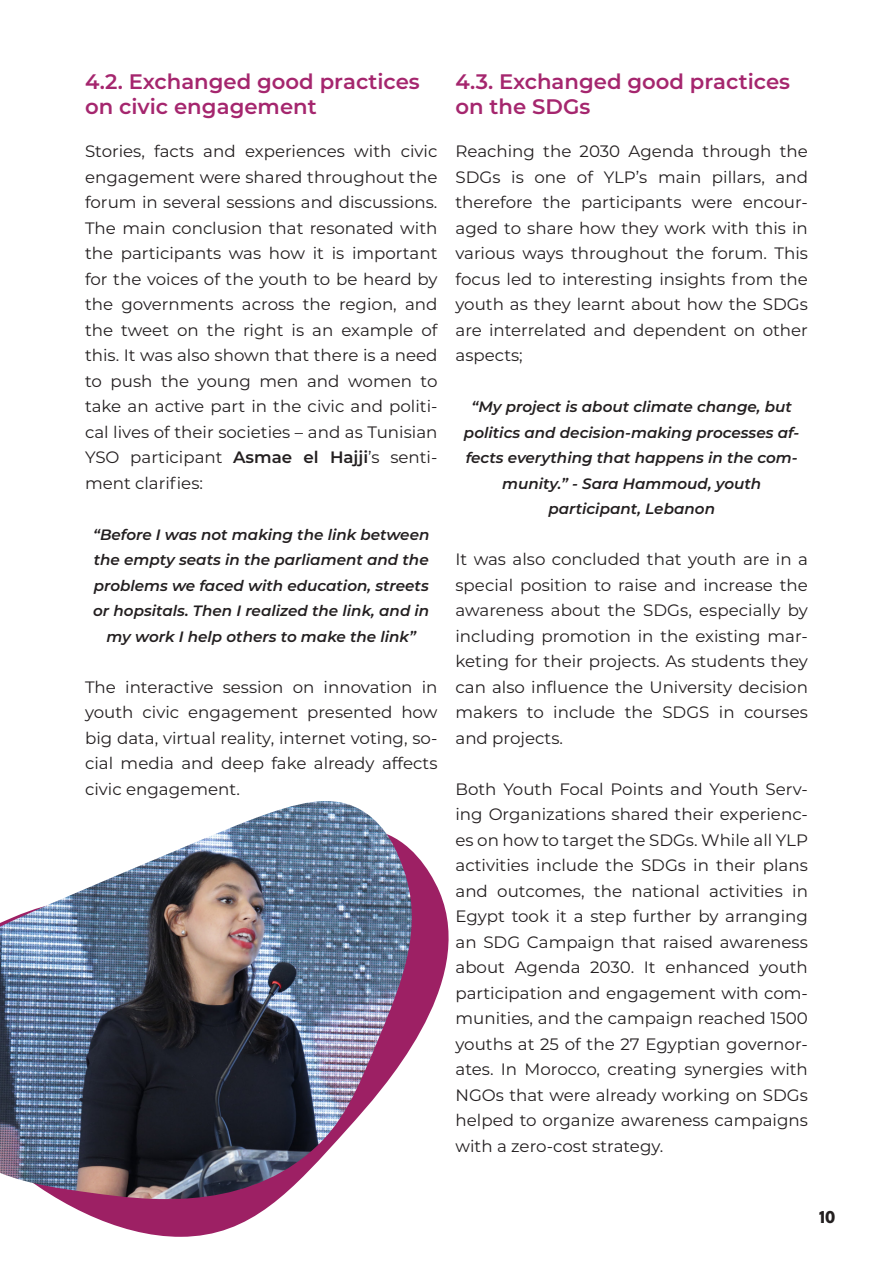
<style>
.page{position:relative;width:893px;height:1263px;background:#fff}
.page>*{position:absolute;margin:0;border:0;box-sizing:border-box;transform-origin:0 0}
.t1{font:600 21px/25.5px "Montserrat";color:#a5266e}
.t2{font:18px "Soleil Xb";color:#231f20}
.t3{font:16.5px/25.5px "Montserrat";color:#231f20;text-align:justify}
.t4{font:italic 600 15px/25.5px "Montserrat";color:#231f20;text-align:center}
.s1{font-weight:600}
</style>
<div class="page">
<svg style="left:82px;top:865px;width:367px;height:372px"></svg>
<img style="left:0;top:801px;width:424px;height:411px">
<p class="t1" style="left:85px;top:68px;width:336px">4.2. Exchanged good practices on civic engagement</p>
<p class="t3" style="left:85px;top:138px;width:354px">Stories, facts and experiences with civic engagement were shared throughout the forum in several sessions and discussions.<br>The main conclusion that resonated with the participants was how it is important for the voices of the youth to be heard by the governments across the region, and the tweet on the right is an example of this. It was also shown that there is a need to push the young men and women to take an active part in the civic and politi&shy;cal lives of their societies – and as Tunisian YSO participant <span class="s1">Asmae el Hajji</span>’s senti&shy;ment clarifies:</p>
<p class="t4" style="left:93px;top:521px;width:338px">“Before I was not making the link between the empty seats in the parliament and the problems we faced with education, streets or hopsitals. Then I realized the link, and in my work I help others to make the link”</p>
<p class="t3" style="left:85px;top:673px;width:354px">The interactive session on innovation in youth civic engagement presented how big data, virtual reality, internet voting, so&shy;cial media and deep fake already affects civic engagement.</p>
<p class="t1" style="left:455px;top:68px;width:336px">4.3. Exchanged good practices on the SDGs</p>
<p class="t3" style="left:455px;top:138px;width:354px">Reaching the 2030 Agenda through the SDGs is one of YLP’s main pillars, and therefore the participants were encour&shy;aged to share how they work with this in various ways throughout the forum. This focus led to interesting insights from the youth as they learnt about how the SDGs are interrelated and dependent on other aspects;</p>
<p class="t4" style="left:464px;top:393px;width:337px">“My project is about climate change, but politics and decision-making processes af&shy;fects everything that happens in the com&shy;munity.” - Sara Hammoud, youth participant, Lebanon</p>
<p class="t3" style="left:455px;top:546px;width:354px">It was also concluded that youth are in a special position to raise and increase the awareness about the SDGs, especially by including promotion in the existing mar&shy;keting for their projects. As students they can also influence the University decision makers to include the SDGS in courses and projects.</p>
<p class="t3" style="left:455px;top:775px;width:354px">Both Youth Focal Points and Youth Serv&shy;ing Organizations shared their experienc&shy;es on how to target the SDGs. While all YLP activities include the SDGs in their plans and outcomes, the national activities in Egypt took it a step further by arranging an SDG Campaign that raised awareness about Agenda 2030. It enhanced youth participation and engagement with com&shy;munities, and the campaign reached 1500 youths at 25 of the 27 Egyptian governor&shy;ates. In Morocco, creating synergies with NGOs that were already working on SDGs helped to organize awareness campaigns with a zero-cost strategy.</p>
<p class="t2" style="left:819px;top:1202px;width:18px">10</p>
</div>
